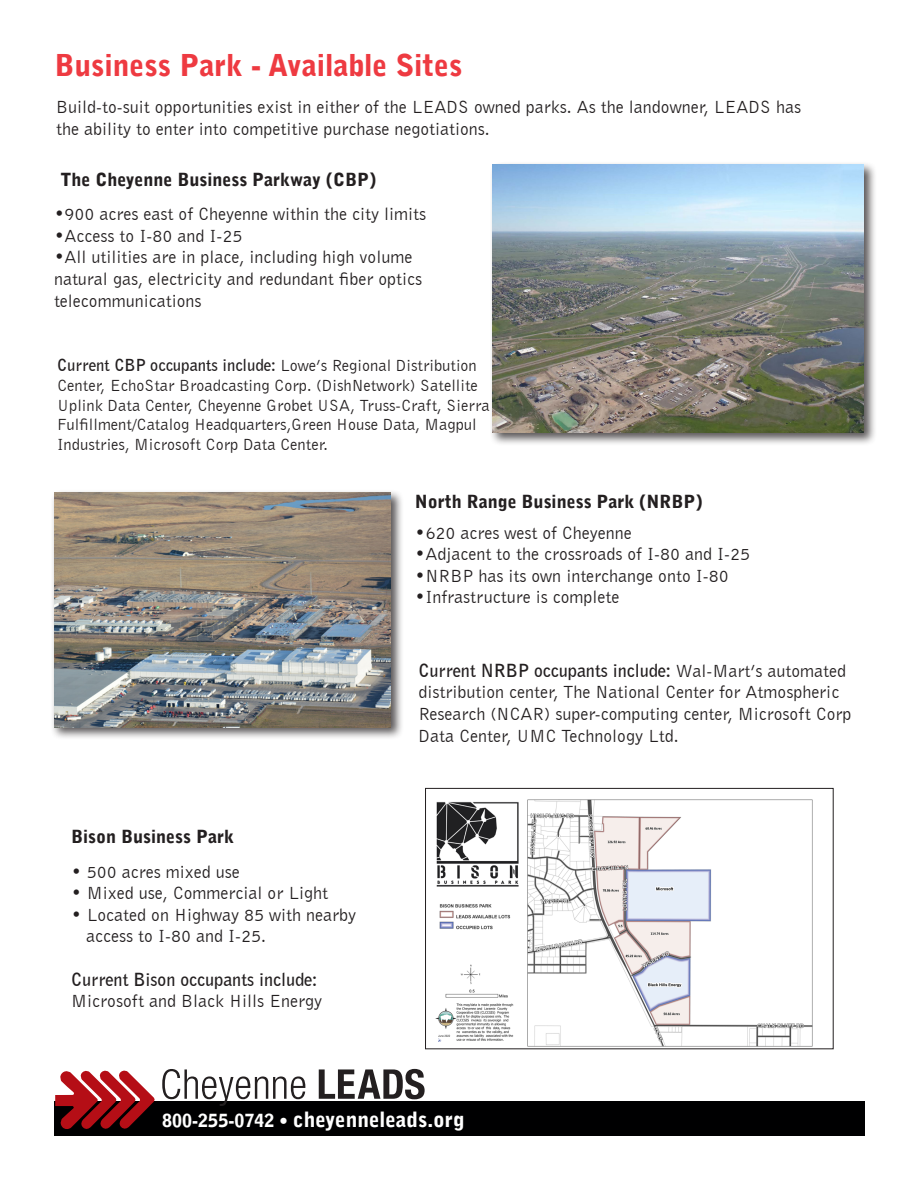
<style>
.page{position:relative;width:918px;height:1188px;background:#fff}
.page>*{position:absolute;margin:0;border:0;box-sizing:border-box;transform-origin:0 0}
.t1{font:900 30px "Bell Gothic";color:#ee3a41}
.t2{font:900 21px "Bell Gothic";color:#fff}
.t3{font:18px/21.6px "Bell Gothic BT";color:#231f20}
.t4{font:900 18px "Bell Gothic";color:#231f20}
.t5{font:700 18px/21.6px "Bell Gothic BT";color:#231f20}
.t6{font:16.5px/19.8px "Bell Gothic BT";color:#231f20}
.s1{font-weight:700}
.s2{font-weight:400}
.s3{font-size:18px}
</style>
<div class="page">
<div style="left:54px;top:1101px;width:810px;height:35px;background:#000001"></div>
<svg style="left:55px;top:1070px;width:100px;height:59px"></svg>
<svg style="left:162px;top:1069px;width:143px;height:37px"></svg>
<svg style="left:319px;top:1069px;width:106px;height:30px"></svg>
<div style="left:490px;top:161px;width:387px;height:285px;background:#231f20;opacity:.75"></div>
<img style="left:493px;top:165px;width:371px;height:268px">
<div style="left:51px;top:489px;width:353px;height:252px;background:#231f20;opacity:.75"></div>
<img style="left:54px;top:492px;width:337px;height:235px">
<img style="left:435px;top:799px;width:378px;height:248px">
<div style="left:425px;top:788px;width:408px;height:261px;border:1px solid #231f20"></div>
<p class="t1" style="left:55px;top:48px;width:409px">Business Park - Available Sites</p>
<p class="t3" style="left:56px;top:96px;width:747px">Build-to-suit opportunities exist in either of the LEADS owned parks. As the landowner, LEADS has the ability to enter into competitive purchase negotiations.</p>
<p class="t4" style="left:60px;top:169px;width:317px">The Cheyenne Business Parkway (CBP)</p>
<p class="t3" style="left:54px;top:203px;width:374px">•900 acres east of Cheyenne within the city limits</p>
<p class="t3" style="left:54px;top:225px;width:190px">•Access to I-80 and I-25</p>
<p class="t3" style="left:54px;top:246px;width:370px">•All utilities are in place, including high volume natural gas, electricity and redundant fiber optics telecommunications</p>
<p class="t6" style="left:57px;top:355px;width:434px"><span class="s1">Current CBP occupants include:</span> Lowe’s Regional Distribution Center, EchoStar Broadcasting Corp. (DishNetwork) Satellite Uplink Data Center, Cheyenne Grobet USA, Truss-Craft, Sierra Fulfillment/Catalog Headquarters,Green House Data, Magpul Industries, Microsoft Corp Data Center.</p>
<p class="t4" style="left:415px;top:491px;width:289px">North Range Business Park (NRBP)</p>
<p class="t3" style="left:415px;top:521px;width:219px">•620 acres west of Cheyenne</p>
<p class="t3" style="left:415px;top:543px;width:337px">•Adjacent to the crossroads of I-80 and I-25</p>
<p class="t3" style="left:415px;top:565px;width:316px">•NRBP has its own interchange onto I-80</p>
<p class="t3" style="left:415px;top:586px;width:206px">•Infrastructure is complete</p>
<p class="t4" style="left:71px;top:826px;width:164px">Bison Business Park</p>
<p class="t3" style="left:71px;top:860px;width:170px">• 500 acres mixed use</p>
<p class="t3" style="left:71px;top:882px;width:258px">• Mixed use, Commercial or Light</p>
<p class="t3" style="left:86px;top:904px;width:271px;text-indent:-15px">• Located on Highway 85 with nearby access to I-80 and I-25.</p>
<p class="t5" style="left:71px;top:968px;width:252px">Current Bison occupants include:<br><span class="s2">Microsoft and Black Hills Energy</span></p>
<p class="t3" style="left:418px;top:660px;width:435px"><span class="s1">Current NRBP occupants include:</span> Wal-Mart’s automated distribution center, The National Center for Atmospheric Research (NCAR) super-computing center, Microsoft Corp Data Center, UMC Technology Ltd.</p>
<p class="t2" style="left:162px;top:1107px;width:304px"><span class="s3">800-255-0742 •</span> cheyenneleads.org</p>
</div>
